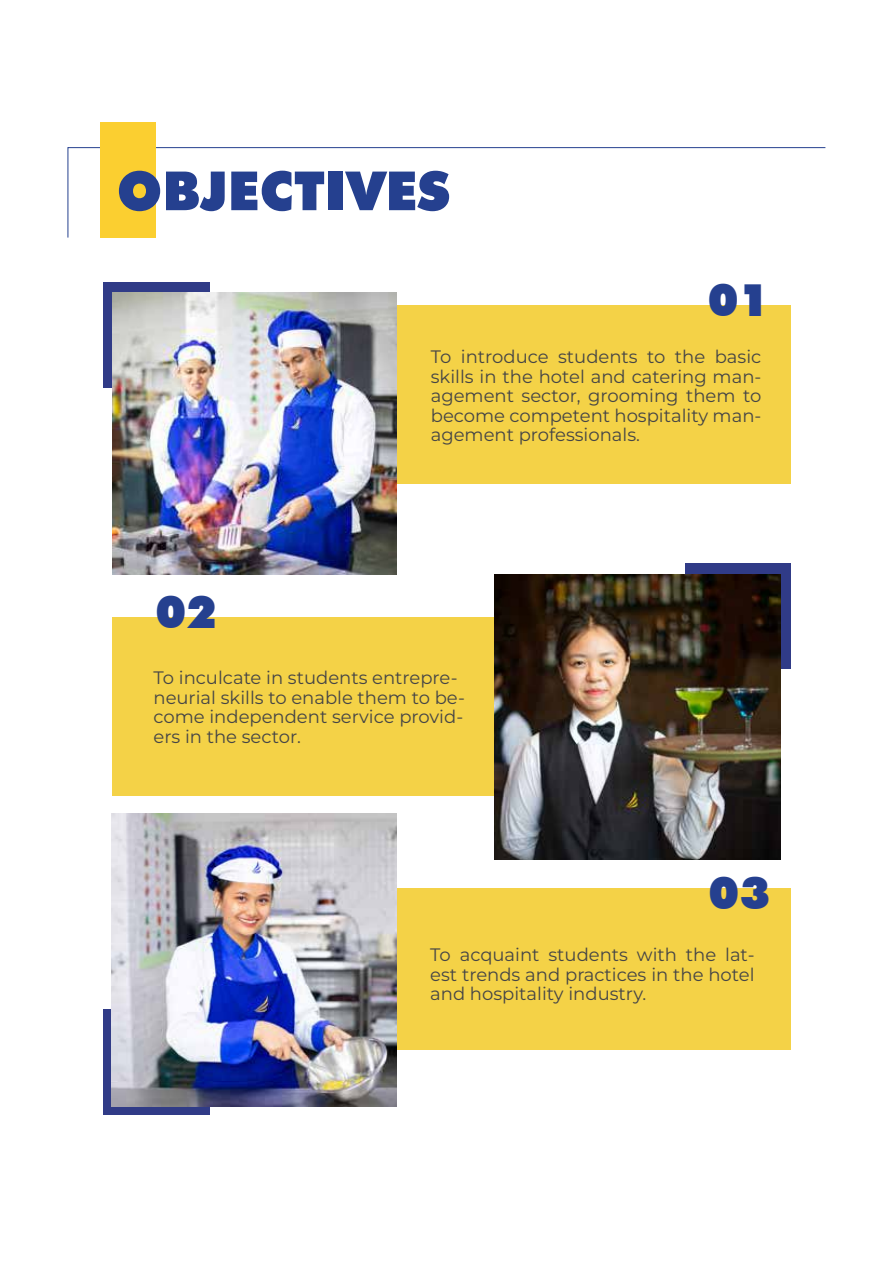
<style>
.page{position:relative;width:893px;height:1263px;background:#fff}
.page>*{position:absolute;margin:0;border:0;box-sizing:border-box;transform-origin:0 0}
.t1{font:900 54px "Futura BT";color:#25408f}
.t2{font:900 45px "Futura BT";color:#25408f}
.t3{font:18px/19.5px "Montserrat";color:#454546;text-align:justify}
</style>
<div class="page">
<div style="left:104px;top:282px;width:10px;height:106px;background:#303b87"></div>
<div style="left:104px;top:282px;width:105px;height:11px;background:#303b87"></div>
<div style="left:104px;top:1104px;width:105px;height:11px;background:#303b87"></div>
<div style="left:104px;top:1009px;width:10px;height:106px;background:#303b87"></div>
<div style="left:685px;top:563px;width:106px;height:10px;background:#303b87"></div>
<div style="left:780px;top:563px;width:11px;height:106px;background:#303b87"></div>
<div style="left:361px;top:306px;width:430px;height:178px;background:#f4d247"></div>
<div style="left:346px;top:889px;width:445px;height:161px;background:#f4d247"></div>
<div style="left:112px;top:617px;width:430px;height:178px;background:#f4d247"></div>
<svg style="left:67px;top:147px;width:759px;height:91px"></svg>
<div style="left:101px;top:122px;width:55px;height:116px;background:#fbcf30"></div>
<img style="left:112px;top:293px;width:285px;height:281px">
<img style="left:111px;top:813px;width:286px;height:293px">
<img style="left:495px;top:574px;width:285px;height:285px">
<h1 class="t1" style="left:117px;top:158px;width:335px">OBJECTIVES</h1>
<h2 class="t2" style="left:708px;top:273px;width:63px">01</h2>
<h2 class="t2" style="left:155px;top:584px;width:63px">02</h2>
<p class="t3" style="left:431px;top:347px;width:332px">To introduce students to the basic skills in the hotel and catering man&shy;agement sector, grooming them to become competent hospitality man&shy;agement professionals.</p>
<p class="t3" style="left:153px;top:668px;width:313px;text-align:left">To inculcate in students entrepre&shy;neurial skills to enable them to be&shy;come independent service provid&shy;ers in the sector.</p>
<h2 class="t2" style="left:708px;top:865px;width:63px">03</h2>
<p class="t3" style="left:430px;top:944px;width:326px">To acquaint students with the lat&shy;est trends and practices in the hotel and hospitality industry.</p>
</div>
